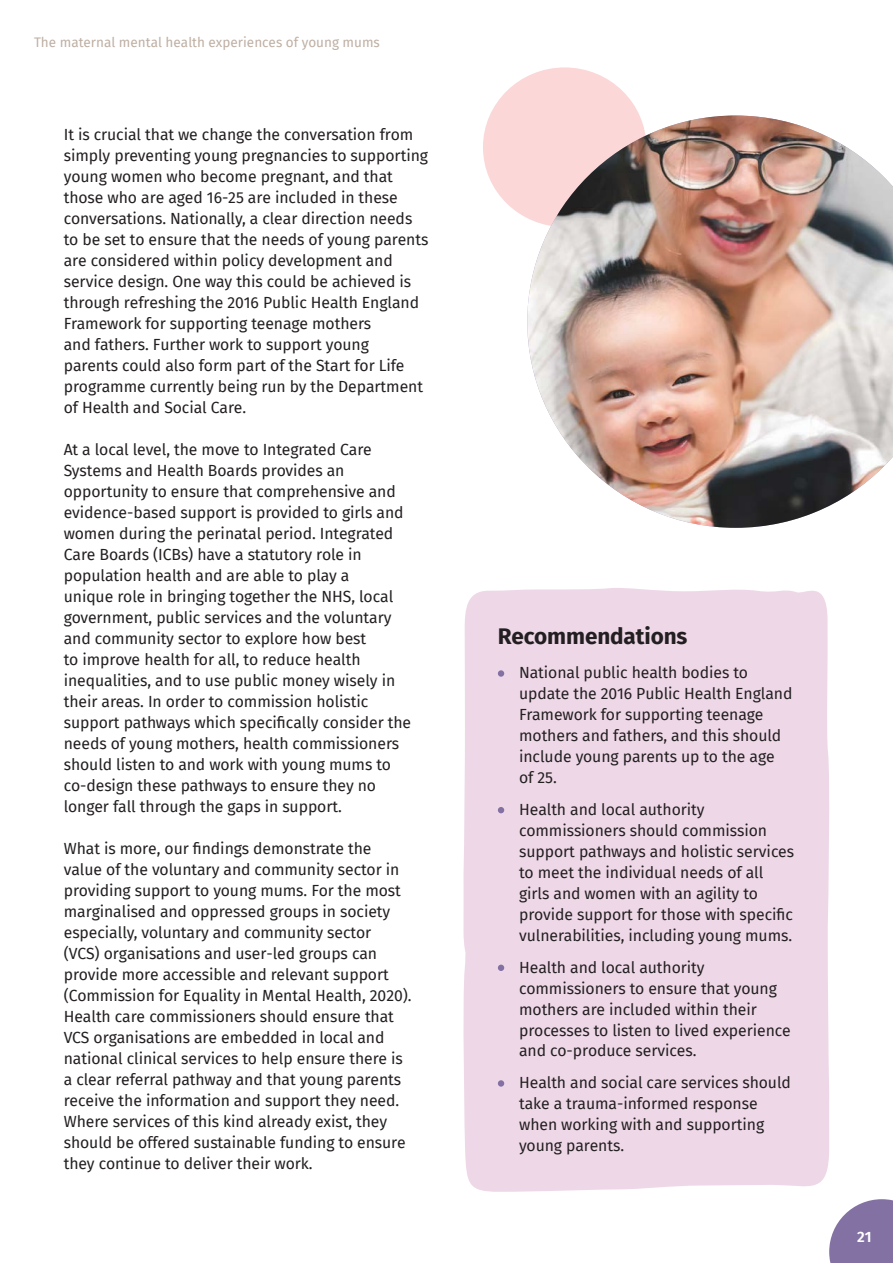
<style>
.page{position:relative;width:893px;height:1263px;background:#fff}
.page>*{position:absolute;margin:0;border:0;box-sizing:border-box;transform-origin:0 0}
.t1{font:700 22.5px "Fira Sans";letter-spacing:-.005em;color:#231f20}
.t2{font:15.75px/21px "Fira Sans";letter-spacing:-.005em;color:#231f20}
.t3{font:600 15px "Fira Sans";color:#fff}
.t4{font:13.5px "Fira Sans";color:#beafa3}
</style>
<div class="page">
<svg style="left:829px;top:1199px;width:64px;height:64px;background:#9686b2"></svg>
<div style="left:463px;top:588px;width:366px;height:604px;background:#eed8e8"></div>
<div style="left:483px;top:67px;width:163px;height:160px;background:#fbd7d8;border-radius:50%"></div>
<div style="left:498px;top:670px;width:6px;height:7px;background:#8371a4;border-radius:50%"></div>
<svg style="left:498px;top:807px;width:6px;height:6px"></svg>
<svg style="left:498px;top:965px;width:6px;height:6px"></svg>
<div style="left:498px;top:1080px;width:6px;height:7px;background:#8371a4;border-radius:50%"></div>
<img style="left:527px;top:116px;width:366px;height:412px">
<p class="t4" style="left:34px;top:32px;width:347px">The maternal mental health experiences of young mums</p>
<p class="t2" style="left:64px;top:124px;width:366px">It is crucial that we change the conversation from simply preventing young pregnancies to supporting young women who become pregnant, and that those who are aged 16-25 are included in these conversations. Nationally, a clear direction needs to be set to ensure that the needs of young parents are considered within policy development and service design. One way this could be achieved is through refreshing the 2016 Public Health England Framework for supporting teenage mothers<br>and fathers. Further work to support young<br>parents could also form part of the Start for Life programme currently being run by the Department of Health and Social Care.</p>
<p class="t2" style="left:64px;top:439px;width:349px">At a local level, the move to Integrated Care Systems and Health Boards provides an opportunity to ensure that comprehensive and evidence-based support is provided to girls and women during the perinatal period. Integrated Care Boards (ICBs) have a statutory role in population health and are able to play a<br>unique role in bringing together the NHS, local government, public services and the voluntary and community sector to explore how best<br>to improve health for all, to reduce health inequalities, and to use public money wisely in their areas. In order to commission holistic support pathways which specifically consider the needs of young mothers, health commissioners should listen to and work with young mums to co-design these pathways to ensure they no longer fall through the gaps in support.</p>
<p class="t2" style="left:64px;top:838px;width:349px">What is more, our findings demonstrate the value of the voluntary and community sector in providing support to young mums. For the most marginalised and oppressed groups in society especially, voluntary and community sector<br>(VCS) organisations and user-led groups can provide more accessible and relevant support (Commission for Equality in Mental Health, 2020).<br>Health care commissioners should ensure that VCS organisations are embedded in local and national clinical services to help ensure there is a clear referral pathway and that young parents receive the information and support they need.<br>Where services of this kind already exist, they should be offered sustainable funding to ensure they continue to deliver their work.</p>
<h1 class="t1" style="left:498px;top:621px;width:191px">Recommendations</h1>
<p class="t2" style="left:519px;top:662px;width:275px">National public health bodies to update the 2016 Public Health England<br>Framework for supporting teenage mothers and fathers, and this should include young parents up to the age of 25.</p>
<p class="t2" style="left:519px;top:799px;width:277px">Health and local authority commissioners should commission support pathways and holistic services to meet the individual needs of all girls and women with an agility to provide support for those with specific vulnerabilities, including young mums.</p>
<p class="t2" style="left:519px;top:956px;width:273px">Health and local authority commissioners to ensure that young mothers are included within their processes to listen to lived experience and co-produce services.</p>
<p class="t2" style="left:519px;top:1072px;width:273px">Health and social care services should take a trauma-informed response when working with and supporting young parents.</p>
<p class="t3" style="left:857px;top:1226px;width:16px">21</p>
</div>
